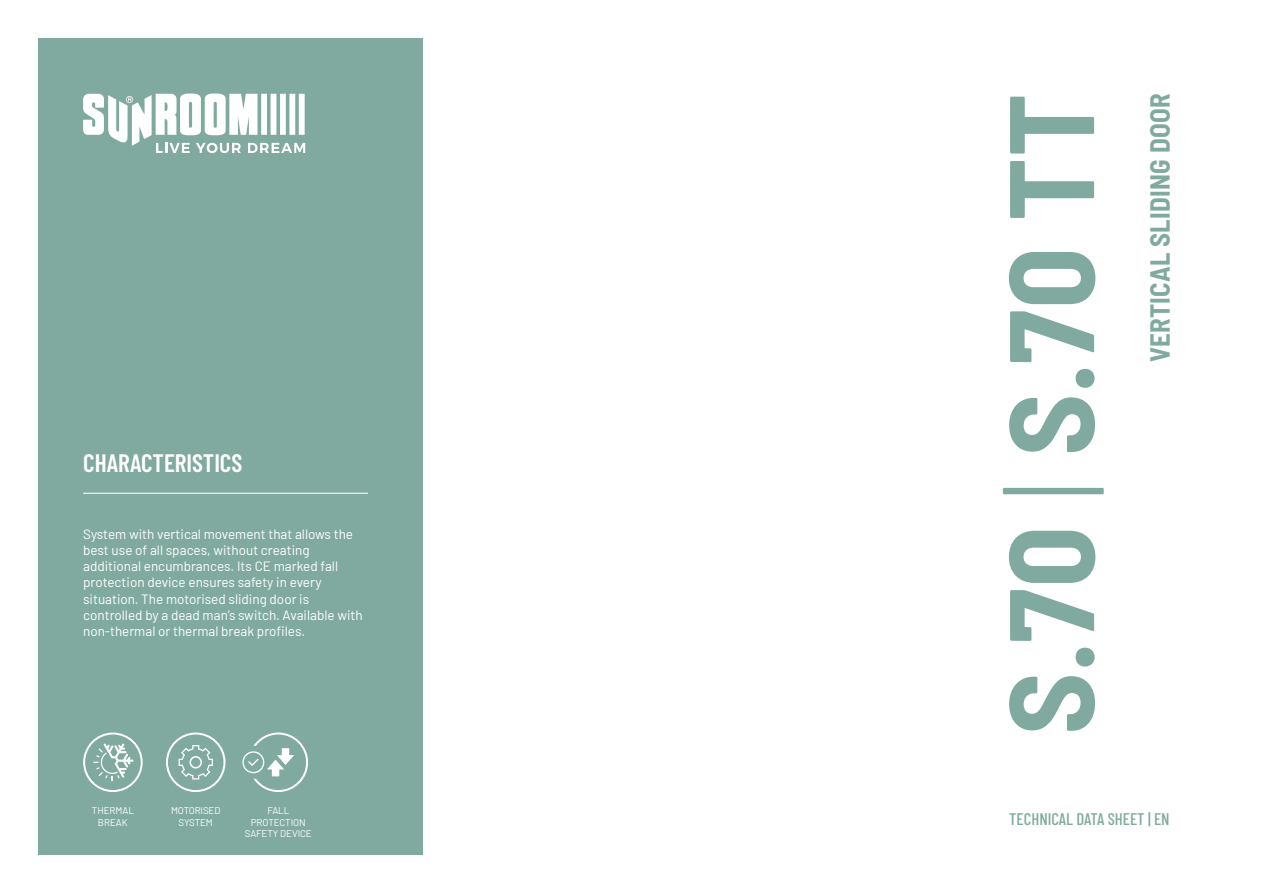
<style>
.page{position:relative;width:1263px;height:893px;background:#fff}
.page>*{position:absolute;margin:0;border:0;box-sizing:border-box;transform-origin:0 0}
.t1{font:700 semi-condensed 120px "Barlow";color:#80aa9f}
.t2{font:700 semi-condensed 27px "Barlow";letter-spacing:.01em;color:#80aa9f}
.t3{font:600 25.2px "Barlow Condensed";color:#fff}
.t4{font:500 16.8px "Barlow Condensed";color:#80aa9f}
.t5{font:13.5px/16.2px "Barlow";color:#fff}
.t6{font:9.75px/11.7px "Barlow";letter-spacing:-.01em;color:#fff;text-align:center}
.s1{font-weight:300}
</style>
<div class="page">
<div style="left:38px;top:38px;width:385px;height:817px;background:#80aa9f"></div>
<svg style="left:83px;top:94px;width:222px;height:59px"></svg>
<hr style="left:83px;top:493px;width:285px;height:1px;background:#fff">
<svg style="left:83px;top:732px;width:60px;height:60px"></svg>
<svg style="left:166px;top:732px;width:59px;height:60px"></svg>
<svg style="left:242px;top:732px;width:66px;height:60px"></svg>
<h3 class="t3" style="left:83px;top:445px;width:161px">CHARACTERISTICS</h3>
<p class="t5" style="left:83px;top:525px;width:281px">System with vertical movement that allows the best use of all spaces, without creating additional encumbrances. Its CE marked fall protection device ensures safety in every situation. The motorised sliding door is controlled by a dead man’s switch. Available with non-thermal or thermal break profiles.</p>
<p class="t6" style="left:92px;top:804px;width:44px">THERMAL<br>BREAK</p>
<p class="t6" style="left:171px;top:804px;width:51px">MOTORISED<br>SYSTEM</p>
<p class="t6" style="left:245px;top:804px;width:69px">FALL<br>PROTECTION<br>SAFETY DEVICE</p>
<h1 class="t1" style="left:964px;top:735px;width:643px;rotate:-90deg">S.70 <span class="s1">|</span> S.70 TT</h1>
<h2 class="t2" style="left:1140px;top:362px;width:270px;rotate:-90deg">VERTICAL SLIDING DOOR</h2>
<p class="t4" style="left:1009px;top:807px;width:162px">TECHNICAL DATA SHEET | EN</p>
</div>
